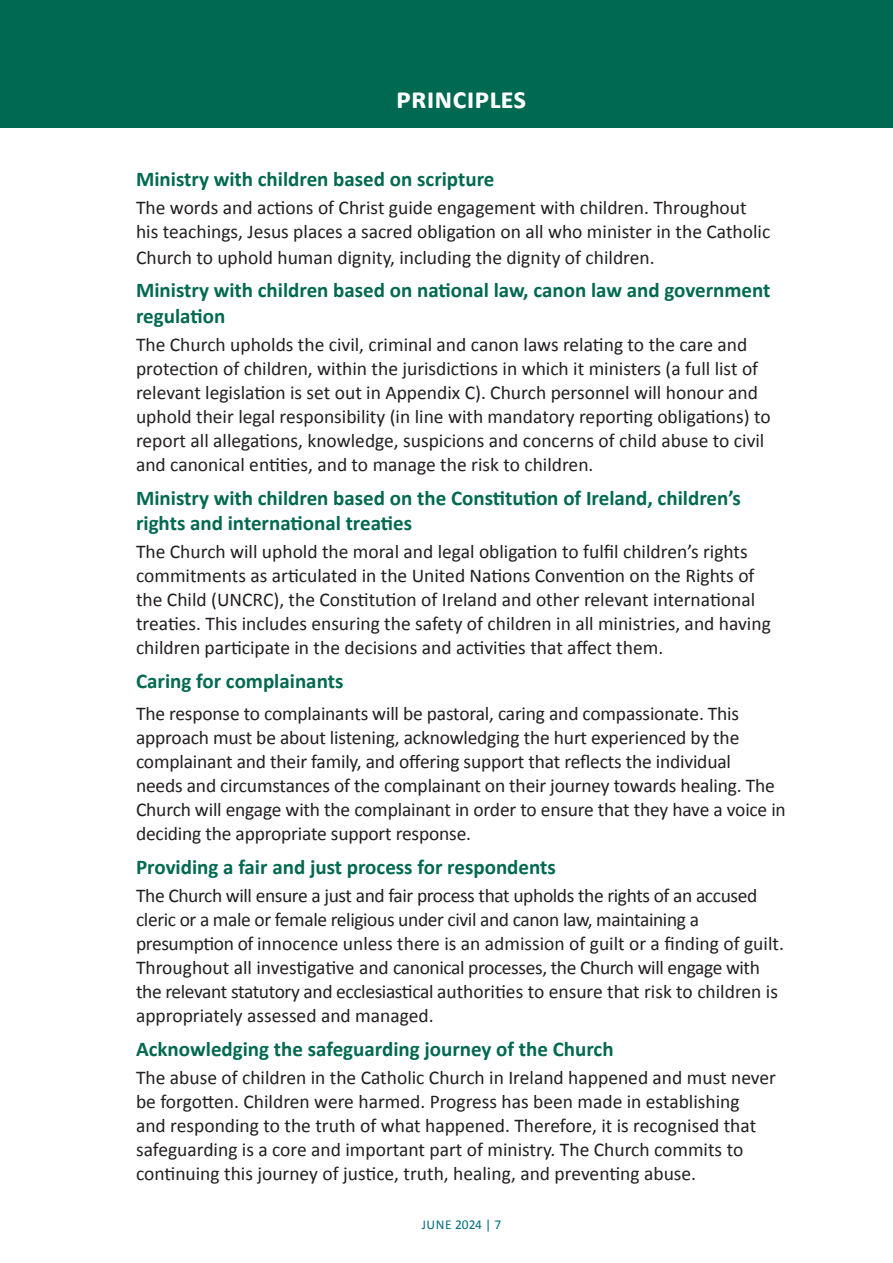
<style>
.page{position:relative;width:893px;height:1263px;background:#fff}
.page>*{position:absolute;margin:0;border:0;box-sizing:border-box;transform-origin:0 0}
.t1{font:700 30px "Calibri";color:#fff}
.t2{font:700 21px/25.2px "Calibri";color:#006951}
.t3{font:19.5px/24px "Calibri";color:#231f20}
.t4{font:19.5px/24px "Calibri";letter-spacing:-.02em;color:#231f20}
.t5{font:13.5px "Calibri";letter-spacing:.02em;color:#016c7f}
</style>
<div class="page">
<div style="left:0;top:0;width:893px;height:128px;background:#006951"></div>
<h1 class="t1" style="left:396px;top:79px;width:132px">principles</h1>
<p class="t2" style="left:136px;top:166px;width:360px">Ministry with children based on scripture</p>
<p class="t3" style="left:136px;top:195px;width:636px;line-height:24.8px">The words and actions of Christ guide engagement with children. Throughout his teachings, Jesus places a sacred obligation on all who minister in the Catholic<br>Church to uphold human dignity, including the dignity of children.</p>
<p class="t2" style="left:136px;top:278px;width:636px">Ministry with children based on national law, canon law and government regulation</p>
<p class="t3" style="left:136px;top:332px;width:636px">The Church upholds the civil, criminal and canon laws relating to the care and protection of children, within the jurisdictions in which it ministers (a full list of relevant legislation is set out in Appendix C). Church personnel will honour and uphold their legal responsibility (in line with mandatory reporting obligations) to report all allegations, knowledge, suspicions and concerns of child abuse to civil and canonical entities, and to manage the risk to children.</p>
<p class="t2" style="left:136px;top:485px;width:606px">Ministry with children based on the Constitution of Ireland, children’s rights and international treaties</p>
<p class="t3" style="left:136px;top:539px;width:636px">The Church will uphold the moral and legal obligation to fulfil children’s rights commitments as articulated in the United Nations Convention on the Rights of the Child (UNCRC), the Constitution of Ireland and other relevant international treaties. This includes ensuring the safety of children in all ministries, and having children participate in the decisions and activities that affect them.</p>
<p class="t2" style="left:136px;top:668px;width:209px">Caring for complainants</p>
<p class="t3" style="left:136px;top:702px;width:651px">The response to complainants will be pastoral, caring and compassionate. This approach must be about listening, acknowledging the hurt experienced by the complainant and their family, and offering support that reflects the individual<br>needs and circumstances of the complainant on their journey towards healing. The Church will engage with the complainant in order to ensure that they have a voice in deciding the appropriate support response.</p>
<p class="t2" style="left:136px;top:854px;width:421px">Providing a fair and just process for respondents</p>
<p class="t4" style="left:136px;top:884px;width:649px">The Church will ensure a just and fair process that upholds the rights of an accused cleric or a male or female religious under civil and canon law, maintaining a presumption of innocence unless there is an admission of guilt or a finding of guilt.<br>Throughout all investigative and canonical processes, the Church will engage with the relevant statutory and ecclesiastical authorities to ensure that risk to children is appropriately assessed and managed.</p>
<p class="t2" style="left:136px;top:1036px;width:479px">Acknowledging the safeguarding journey of the Church</p>
<p class="t3" style="left:136px;top:1066px;width:641px">The abuse of children in the Catholic Church in Ireland happened and must never be forgotten. Children were harmed. Progress has been made in establishing<br>and responding to the truth of what happened. Therefore, it is recognised that safeguarding is a core and important part of ministry. The Church commits to continuing this journey of justice, truth, healing, and preventing abuse.</p>
<p class="t5" style="left:422px;top:1216px;width:81px">JUNE 2024 | 7</p>
</div>
